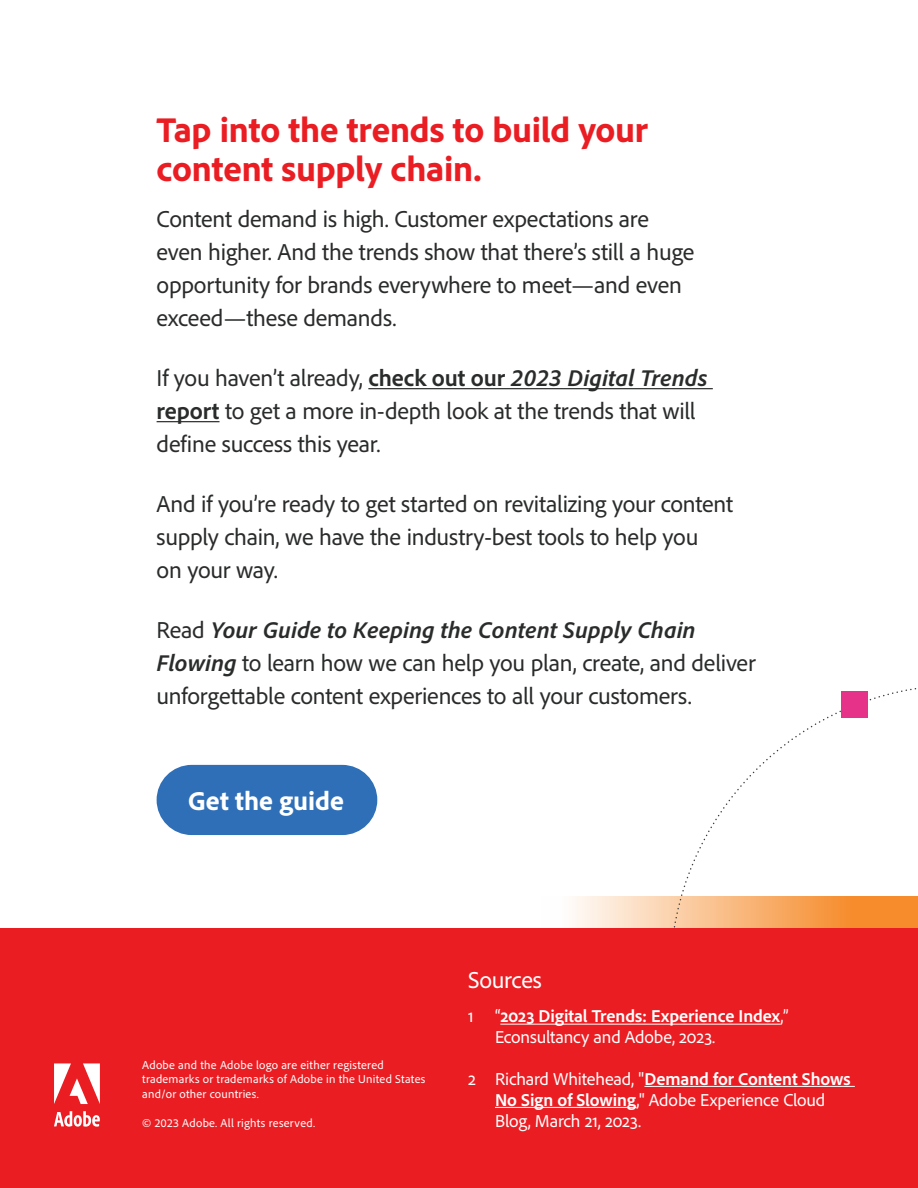
<style>
.page{position:relative;width:918px;height:1188px;background:#fff}
.page>*{position:absolute;margin:0;border:0;box-sizing:border-box;transform-origin:0 0}
.t1{font:800 36px/39px "Adobe Clean";letter-spacing:-.005em;color:#ea1d23}
.t2{font:800 27px "Adobe Clean";color:#fff}
.t3{font:24px/33px "Adobe Clean";letter-spacing:-.01em;color:#2a2b2b}
.t4{font:24px "Adobe Clean";letter-spacing:-.01em;color:#fff}
.t5{font:18px/21px "Adobe Clean";letter-spacing:-.005em;color:#fff}
.t6{font:700 18px/21px "Adobe Clean";color:#fff}
.t7{font:12px/14.4px "Adobe Clean";letter-spacing:.02em;color:#fff}
.s1{font-weight:700}
.s2{font-weight:700;font-style:italic}
.s3{font-weight:400}
</style>
<div class="page">
<svg style="left:541px;top:897px;width:128px;height:32px"></svg>
<svg style="left:669px;top:688px;width:249px;height:241px"></svg>
<hr style="left:368px;top:388px;width:345px;height:1px;background:#2a2b2b">
<hr style="left:157px;top:421px;width:63px;height:1px;background:#2a2b2b">
<div style="left:157px;top:765px;width:220px;height:70px;background:#2f6fb7;border-radius:35px"></div>
<div style="left:0;top:929px;width:918px;height:259px;background:#ea1d23"></div>
<svg style="left:54px;top:1063px;width:46px;height:41px"></svg>
<svg style="left:54px;top:1111px;width:46px;height:16px"></svg>
<hr style="left:500px;top:1024px;width:281px;height:1px;background:#fff">
<hr style="left:644px;top:1086px;width:211px;height:1px;background:#fff">
<hr style="left:495px;top:1107px;width:142px;height:1px;background:#fff">
<div style="left:841px;top:691px;width:27px;height:26px;background:#e73289"></div>
<h1 class="t1" style="left:157px;top:109px;width:493px">Tap into the trends to build your content supply chain.</h1>
<p class="t3" style="left:157px;top:202px;width:539px">Content demand is high. Customer expectations are even higher. And the trends show that there’s still a huge opportunity for brands everywhere to meet—and even exceed—these demands.</p>
<p class="t3" style="left:157px;top:361px;width:552px">If you haven’t already, <span class="s1">check out our</span> <span class="s2">2023 Digital Trends </span><span class="s1">report</span> to get a more in-depth look at the trends that will define success this year.</p>
<p class="t3" style="left:157px;top:487px;width:578px">And if you’re ready to get started on revitalizing your content supply chain, we have the industry-best tools to help you<br>on your way.</p>
<p class="t3" style="left:157px;top:613px;width:601px">Read <span class="s2">Your Guide to Keeping the Content Supply Chain<br>Flowing</span> to learn how we can help you plan, create, and deliver unforgettable content experiences to all your customers.</p>
<p class="t2" style="left:188px;top:783px;width:157px">Get the guide</p>
<p class="t7" style="left:142px;top:1057px;width:285px">Adobe and the Adobe logo are either registered trademarks or trademarks of Adobe in the United States and/or other countries.</p>
<p class="t7" style="left:142px;top:1115px;width:174px">© 2023 Adobe. All rights reserved.</p>
<p class="t4" style="left:468px;top:964px;width:75px">Sources</p>
<p class="t6" style="left:495px;top:1005px;width:295px;text-indent:-27px"><span class="s3">1 “</span>2023 Digital Trends: Experience Index<span class="s3">,”<br>Econsultancy and Adobe, 2023.</span></p>
<p class="t5" style="left:495px;top:1068px;width:357px;text-indent:-27px">2 Richard Whitehead, "<span class="s1">Demand for Content Shows<br>No Sign of Slowing</span>," Adobe Experience Cloud<br>Blog, March 21, 2023.</p>
</div>
